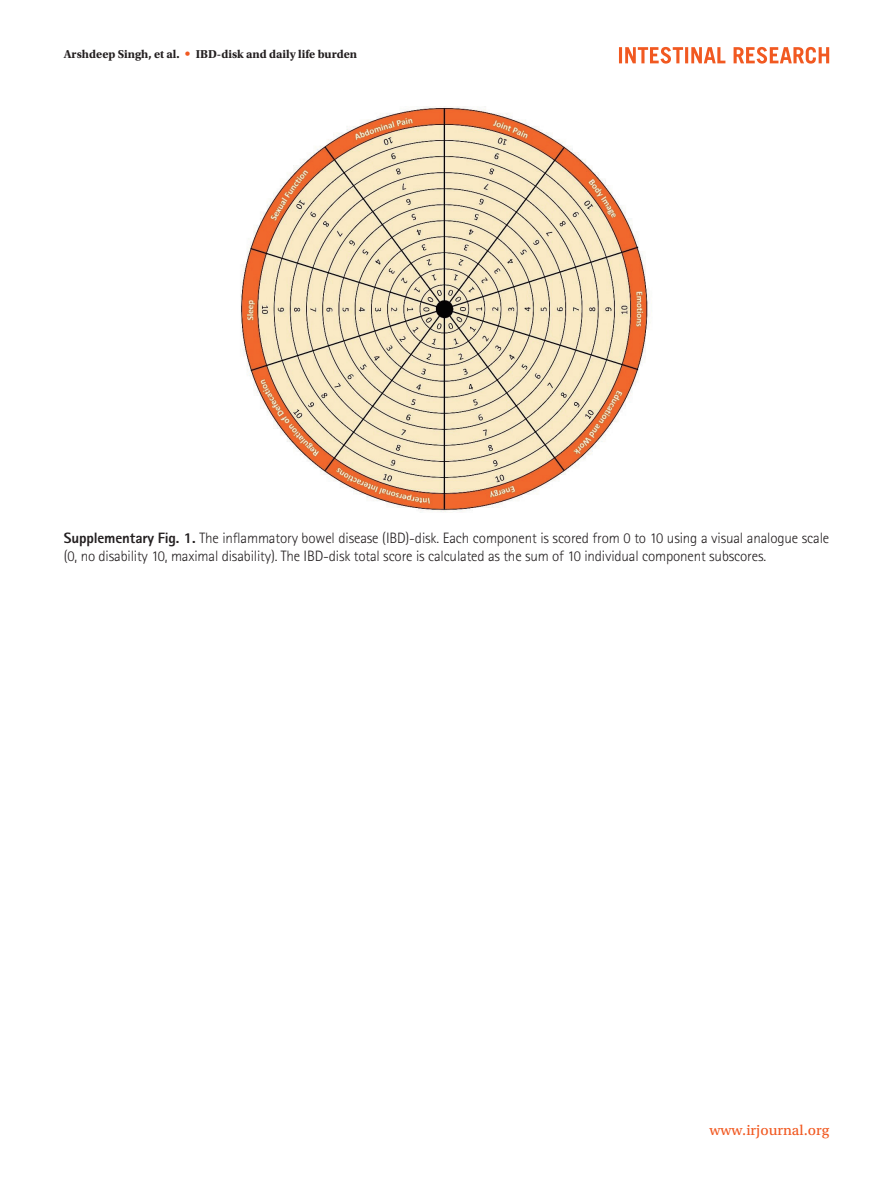
<style>
.page{position:relative;width:893px;height:1191px;background:#fff}
.page>*{position:absolute;margin:0;border:0;box-sizing:border-box;transform-origin:0 0}
.표그림제목{font:300 15px/18px "Rotis Sans Serif Std";letter-spacing:-.01em;color:#231f20}
.t1{font:15px "Utopia Std Capt";color:#f15921}
.t2{font:700 12px "Utopia Std";color:#231f20}
.s1{font-family:"Univers LT Std";font-weight:400;color:#f15921}
.s2{font-weight:800}
</style>
<div class="page">
<svg style="left:619px;top:47px;width:210px;height:17px"></svg>
<img style="left:240px;top:106px;width:409px;height:407px">
<p class="t2" style="left:64px;top:47px;width:295px">Arshdeep Singh, et al. <span class="s1">•</span> IBD-disk and daily life burden</p>
<p class="표그림제목" style="left:64px;top:528px;width:767px"><span class="s2">Supplementary Fig. 1.</span> The inflammatory bowel disease (IBD)-disk. Each component is scored from 0 to 10 using a visual analogue scale (0, no disability 10, maximal disability). The IBD-disk total score is calculated as the sum of 10 individual component subscores.</p>
<p class="t1" style="left:710px;top:1122px;width:121px">www.irjournal.org</p>
</div>
